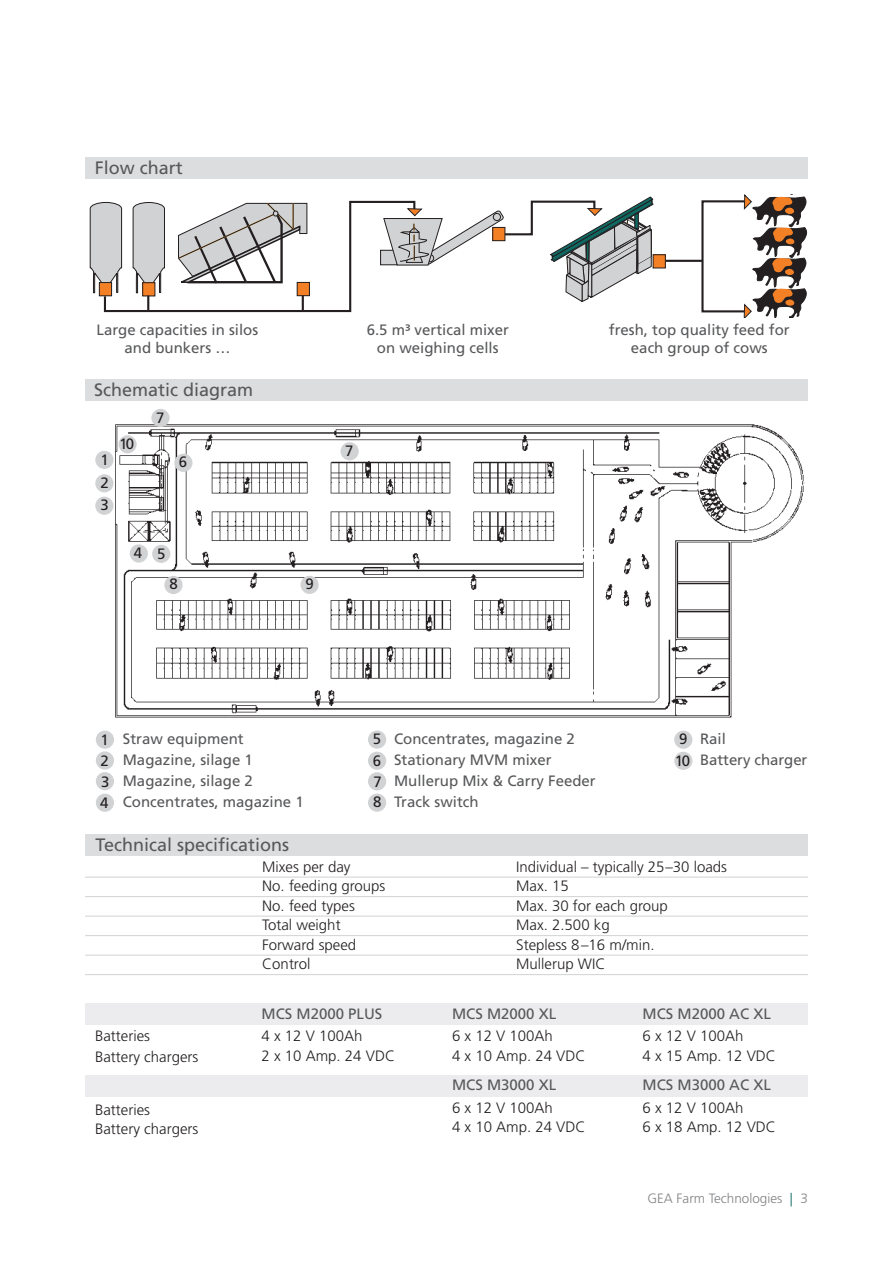
<style>
.page{position:relative;width:893px;height:1263px;background:#fff}
.page>*{position:absolute;margin:0;border:0;box-sizing:border-box;transform-origin:0 0}
.t1{font:18px "Frutiger LT Com";color:#57585a}
.t2{font:300 15px/19.5px "Frutiger LT Com";color:#231f20}
.t3{font:15px/21px "Frutiger LT Com";color:#57585a;text-align:center}
.t4{font:15px/21px "Frutiger LT Com";color:#231f20;text-align:justify}
.t5{font:300 13.5px "Frutiger LT Com";color:#808285}
.t6{font:13.2px/21.8px "Franklin Gothic";color:#231f20}
.s1{color:#0e6963}
</style>
<div class="page">
<div style="left:85px;top:1003px;width:723px;height:21px;background:#ececee"></div>
<div style="left:85px;top:1075px;width:723px;height:22px;background:#ececee"></div>
<div style="left:85px;top:157px;width:723px;height:22px;background:#dcdddf"></div>
<div style="left:85px;top:834px;width:723px;height:21px;background:#dcdddf"></div>
<hr style="left:665px;top:260px;width:37px;height:2px;background:#231f20">
<div style="left:701px;top:200px;width:44px;height:112px;border:2px solid #231f20"></div>
<svg style="left:90px;top:196px;width:564px;height:117px"></svg>
<div style="left:653px;top:255px;width:12px;height:13px;background:#f48026"></div>
<div style="left:653px;top:254px;width:13px;height:14px;border:1px solid #231f20"></div>
<svg style="left:744px;top:195px;width:63px;height:123px"></svg>
<div style="left:85px;top:379px;width:723px;height:21px;background:#dcdddf"></div>
<img style="left:100px;top:424px;width:705px;height:294px">
<div style="left:130px;top:544px;width:18px;height:19px;background:#d1d2d4;border-radius:50%"></div>
<div style="left:152px;top:545px;width:18px;height:18px;background:#d1d2d4;border-radius:50%"></div>
<div style="left:300px;top:576px;width:19px;height:18px;background:#d1d2d4;border-radius:50%"></div>
<div style="left:164px;top:576px;width:19px;height:18px;background:#d1d2d4;border-radius:50%"></div>
<div style="left:95px;top:451px;width:18px;height:18px;background:#d1d2d4;border-radius:50%"></div>
<div style="left:95px;top:474px;width:18px;height:18px;background:#d1d2d4;border-radius:50%"></div>
<div style="left:95px;top:497px;width:18px;height:18px;background:#d1d2d4;border-radius:50%"></div>
<div style="left:174px;top:454px;width:19px;height:18px;background:#d1d2d4;border-radius:50%"></div>
<div style="left:340px;top:442px;width:19px;height:18px;background:#d1d2d4;border-radius:50%"></div>
<div style="left:151px;top:409px;width:19px;height:18px;background:#d1d2d4;border-radius:50%"></div>
<div style="left:118px;top:435px;width:19px;height:18px;background:#d1d2d4;border-radius:50%"></div>
<div style="left:96px;top:730px;width:18px;height:19px;background:#d1d2d4;border-radius:50%"></div>
<div style="left:96px;top:751px;width:18px;height:19px;background:#d1d2d4;border-radius:50%"></div>
<div style="left:96px;top:772px;width:18px;height:18px;background:#d1d2d4;border-radius:50%"></div>
<div style="left:96px;top:794px;width:18px;height:18px;background:#d1d2d4;border-radius:50%"></div>
<div style="left:368px;top:730px;width:18px;height:19px;background:#d1d2d4;border-radius:50%"></div>
<div style="left:368px;top:752px;width:18px;height:18px;background:#d1d2d4;border-radius:50%"></div>
<div style="left:368px;top:772px;width:18px;height:18px;background:#d1d2d4;border-radius:50%"></div>
<div style="left:368px;top:793px;width:18px;height:19px;background:#d1d2d4;border-radius:50%"></div>
<div style="left:674px;top:730px;width:18px;height:19px;background:#d1d2d4;border-radius:50%"></div>
<div style="left:674px;top:752px;width:18px;height:18px;background:#d1d2d4;border-radius:50%"></div>
<hr style="left:85px;top:877px;width:723px;height:1px;background:#d1d2d4">
<hr style="left:85px;top:896px;width:723px;height:1px;background:#d1d2d4">
<hr style="left:85px;top:916px;width:723px;height:1px;background:#d1d2d4">
<hr style="left:85px;top:935px;width:723px;height:1px;background:#d1d2d4">
<hr style="left:85px;top:955px;width:723px;height:1px;background:#d1d2d4">
<hr style="left:85px;top:974px;width:723px;height:1px;background:#d1d2d4">
<p class="t1" style="left:95px;top:157px;width:90px">Flow chart</p>
<p class="t3" style="left:97px;top:320px;width:163px;line-height:18px">Large capacities in silos and bunkers …</p>
<p class="t3" style="left:367px;top:320px;width:144px;line-height:18px">6.5 m³ vertical mixer on weighing cells</p>
<p class="t3" style="left:609px;top:320px;width:182px;line-height:18px">fresh, top quality feed for each group of cows</p>
<p class="t1" style="left:94px;top:379px;width:161px">Schematic diagram</p>
<p class="t6" style="left:120px;top:433px;width:15px">10</p>
<p class="t4" style="left:119px;top:433px;width:17px">10</p>
<p class="t4" style="left:156px;top:407px;width:10px">7</p>
<p class="t6" style="left:156px;top:409px;width:8px">7</p>
<p class="t4" style="left:100px;top:448px;width:10px;line-height:22.8px">1<br>2<br>3</p>
<p class="t4" style="left:179px;top:452px;width:10px">6</p>
<p class="t6" style="left:177px;top:451px;width:8px">6</p>
<p class="t6" style="left:100px;top:451px;width:8px">1<br>2</p>
<p class="t6" style="left:100px;top:492px;width:8px">3</p>
<p class="t6" style="left:134px;top:542px;width:8px">4</p>
<p class="t6" style="left:158px;top:542px;width:8px">5</p>
<p class="t4" style="left:134px;top:543px;width:33px">4 5</p>
<p class="t4" style="left:169px;top:574px;width:10px">8</p>
<p class="t4" style="left:305px;top:574px;width:10px">9</p>
<p class="t6" style="left:169px;top:574px;width:8px">8</p>
<p class="t6" style="left:307px;top:573px;width:8px">9</p>
<p class="t4" style="left:345px;top:440px;width:10px">7</p>
<p class="t6" style="left:343px;top:441px;width:8px">7</p>
<p class="t3" style="left:123px;top:728px;width:182px;text-align:left">Straw equipment<br>Magazine, silage 1<br>Magazine, silage 2<br>Concentrates, magazine 1</p>
<p class="t3" style="left:394px;top:728px;width:203px;text-align:left">Concentrates, magazine 2<br>Stationary MVM mixer<br>Mullerup Mix &amp; Carry Feeder<br>Track switch</p>
<p class="t3" style="left:700px;top:728px;width:109px;text-align:left">Rail<br>Battery charger</p>
<p class="t4" style="left:100px;top:729px;width:11px">1<br>2<br>3<br>4</p>
<p class="t4" style="left:373px;top:729px;width:11px">5<br>6<br>7<br>8</p>
<p class="t4" style="left:675px;top:728px;width:17px">9<br>10</p>
<p class="t1" style="left:96px;top:834px;width:195px">Technical specifications</p>
<p class="t2" style="left:262px;top:857px;width:125px">Mixes per day<br>No. feeding groups<br>No. feed types<br>Total weight<br>Forward speed<br>Control</p>
<p class="t2" style="left:516px;top:857px;width:212px">Individual – typically 25–30 loads<br>Max. 15<br>Max. 30 for each group<br>Max. 2.500 kg<br>Stepless 8–16 m/min.<br>Mullerup WIC</p>
<p class="t2" style="left:95px;top:1026px;width:105px;line-height:21px">Batteries<br>Battery chargers</p>
<p class="t2" style="left:95px;top:1100px;width:105px">Batteries<br>Battery chargers</p>
<p class="t3" style="left:262px;top:1003px;width:122px">MCS M2000 PLUS</p>
<p class="t2" style="left:262px;top:1026px;width:135px">4 x 12 V 100Ah<br>2 x 10 Amp. 24 VDC</p>
<p class="t3" style="left:452px;top:1003px;width:106px">MCS M2000 XL</p>
<p class="t3" style="left:642px;top:1003px;width:130px">MCS M2000 AC XL</p>
<p class="t2" style="left:452px;top:1026px;width:135px">6 x 12 V 100Ah<br>4 x 10 Amp. 24 VDC</p>
<p class="t2" style="left:643px;top:1026px;width:135px">6 x 12 V 100Ah<br>4 x 15 Amp. 12 VDC</p>
<p class="t2" style="left:642px;top:1098px;width:135px">6 x 12 V 100Ah<br>6 x 18 Amp. 12 VDC</p>
<p class="t3" style="left:452px;top:1074px;width:106px">MCS M3000 XL</p>
<p class="t3" style="left:642px;top:1074px;width:130px">MCS M3000 AC XL</p>
<p class="t2" style="left:452px;top:1098px;width:135px">6 x 12 V 100Ah<br>4 x 10 Amp. 24 VDC</p>
<p class="t5" style="left:647px;top:1190px;width:162px">GEA Farm Technologies <span class="s1">|</span> 3</p>
</div>
